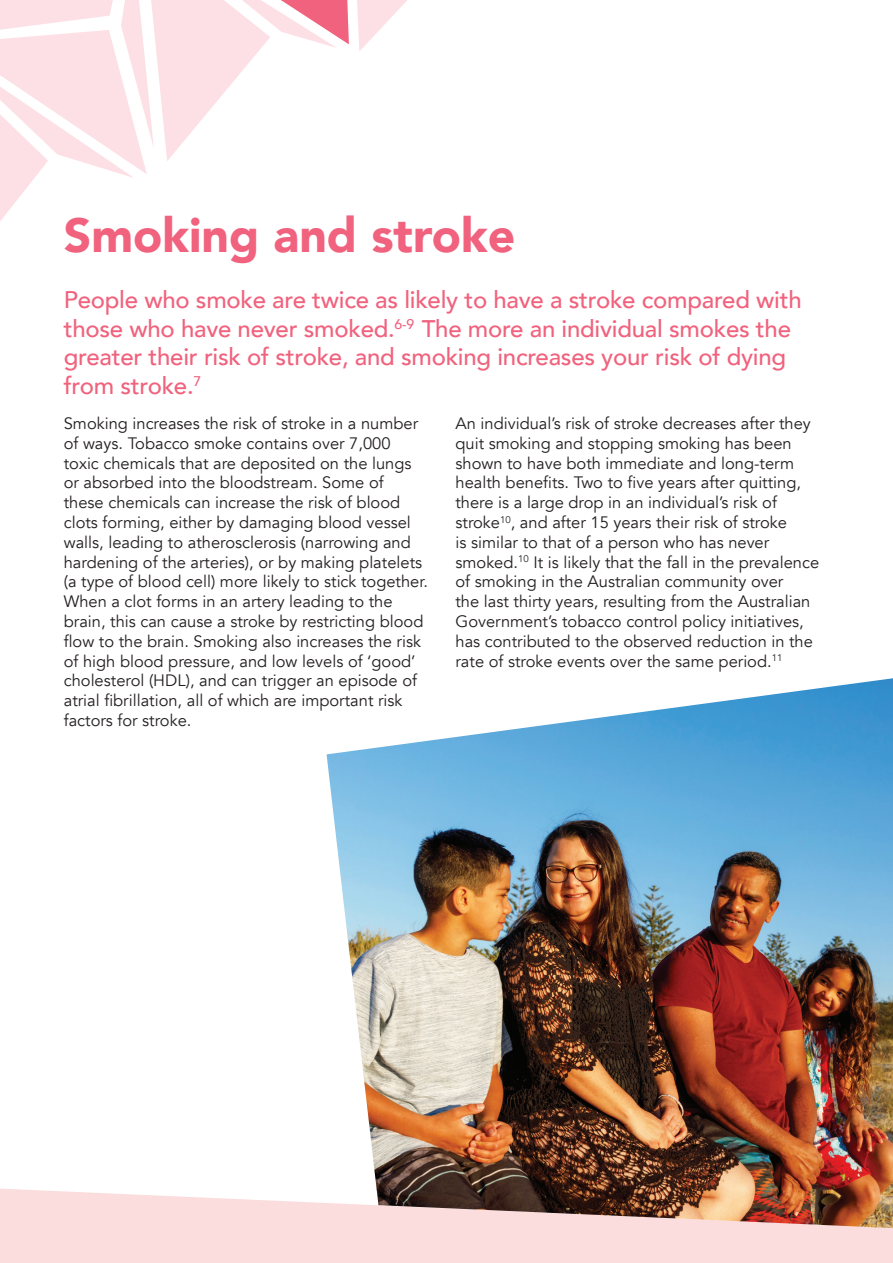
<style>
.page{position:relative;width:893px;height:1263px;background:#fff}
.page>*{position:absolute;margin:0;border:0;box-sizing:border-box;transform-origin:0 0}
.t1{font:900 48px "Avenir";color:#f0627d}
.t2{font:500 24px/28.8px "Avenir";letter-spacing:-.01em;color:#f0627d}
.t3{font:16.5px/19.8px "Avenir";color:#231f20}
</style>
<div class="page">
<svg style="left:0;top:0;width:407px;height:221px"></svg>
<div style="left:0;top:1188px;width:893px;height:75px;background:#fcdddd"></div>
<img style="left:327px;top:678px;width:566px;height:550px">
<h1 class="t1" style="left:64px;top:194px;width:453px">Smoking and stroke</h1>
<h2 class="t2" style="left:64px;top:284px;width:739px">People who smoke are twice as likely to have a stroke compared with those who have never smoked.<sup>6-9</sup> The more an individual smokes the greater their risk of stroke, and smoking increases your risk of dying from stroke.<sup>7</sup></h2>
<p class="t3" style="left:64px;top:414px;width:366px">Smoking increases the risk of stroke in a number of ways. Tobacco smoke contains over 7,000 toxic chemicals that are deposited on the lungs or absorbed into the bloodstream. Some of<br>these chemicals can increase the risk of blood clots forming, either by damaging blood vessel walls, leading to atherosclerosis (narrowing and hardening of the arteries), or by making platelets (a type of blood cell) more likely to stick together.<br>When a clot forms in an artery leading to the brain, this can cause a stroke by restricting blood flow to the brain. Smoking also increases the risk of high blood pressure, and low levels of ‘good’ cholesterol (HDL), and can trigger an episode of atrial fibrillation, all of which are important risk factors for stroke.</p>
<p class="t3" style="left:455px;top:414px;width:365px">An individual’s risk of stroke decreases after they quit smoking and stopping smoking has been shown to have both immediate and long-term health benefits. Two to five years after quitting, there is a large drop in an individual’s risk of stroke<sup>10</sup>, and after 15 years their risk of stroke<br>is similar to that of a person who has never smoked.<sup>10</sup> It is likely that the fall in the prevalence of smoking in the Australian community over<br>the last thirty years, resulting from the Australian Government’s tobacco control policy initiatives, has contributed to the observed reduction in the rate of stroke events over the same period.<sup>11</sup></p>
</div>
